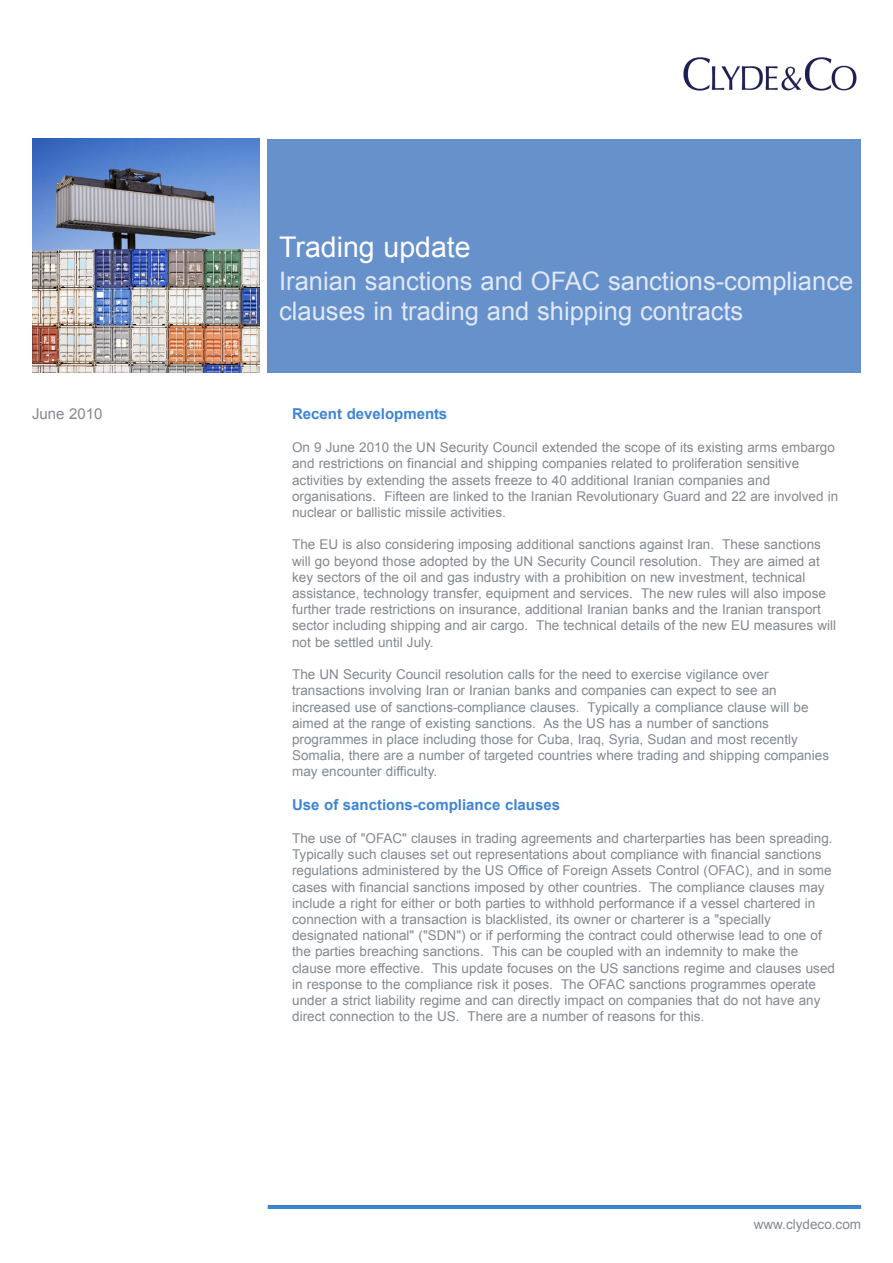
<style>
.page{position:relative;width:893px;height:1263px;background:#fff}
.page>*{position:absolute;margin:0;border:0;box-sizing:border-box;transform-origin:0 0}
.t1{font:28.5px "Arial";color:#fff}
.t2{font:25.5px/30.6px "Arial";color:#e1e8f5}
.t3{font:700 15px "Arial";color:#3e85d5}
.t4{font:15px "Arial";color:#82898f}
.t5{font:13.5px/16.2px "Arial";color:#82898f}
</style>
<div class="page">
<div style="left:268px;top:139px;width:593px;height:234px;background:#6691cb"></div>
<img style="left:683px;top:57px;width:174px;height:34px">
<svg style="left:268px;top:1205px;width:593px;height:4px;background:#3f81cd"></svg>
<img style="left:32px;top:139px;width:228px;height:234px">
<p class="t4" style="left:32px;top:406px;width:72px">June 2010</p>
<h1 class="t1" style="left:279px;top:232px;width:193px">Trading update</h1>
<h2 class="t2" style="left:279px;top:265px;width:576px">Iranian sanctions and OFAC sanctions-compliance clauses in trading and shipping contracts</h2>
<p class="t3" style="left:292px;top:406px;width:157px">Recent developments</p>
<p class="t5" style="left:292px;top:439px;width:548px">On 9 June 2010 the UN Security Council extended the scope of its existing arms embargo and restrictions on financial and shipping companies related to proliferation sensitive activities by extending the assets freeze to 40 additional Iranian companies and organisations. Fifteen are linked to the Iranian Revolutionary Guard and 22 are involved in nuclear or ballistic missile activities.</p>
<p class="t5" style="left:292px;top:537px;width:545px">The EU is also considering imposing additional sanctions against Iran. These sanctions will go beyond those adopted by the UN Security Council resolution. They are aimed at key sectors of the oil and gas industry with a prohibition on new investment, technical assistance, technology transfer, equipment and services. The new rules will also impose further trade restrictions on insurance, additional Iranian banks and the Iranian transport sector including shipping and air cargo. The technical details of the new EU measures will not be settled until July.</p>
<p class="t5" style="left:292px;top:666px;width:538px">The UN Security Council resolution calls for the need to exercise vigilance over transactions involving Iran or Iranian banks and companies can expect to see an increased use of sanctions-compliance clauses. Typically a compliance clause will be aimed at the range of existing sanctions. As the US has a number of sanctions programmes in place including those for Cuba, Iraq, Syria, Sudan and most recently Somalia, there are a number of targeted countries where trading and shipping companies may encounter difficulty.</p>
<p class="t3" style="left:292px;top:796px;width:270px">Use of sanctions-compliance clauses</p>
<p class="t5" style="left:292px;top:830px;width:544px">The use of "OFAC" clauses in trading agreements and charterparties has been spreading.<br>Typically such clauses set out representations about compliance with financial sanctions regulations administered by the US Office of Foreign Assets Control (OFAC), and in some cases with financial sanctions imposed by other countries. The compliance clauses may include a right for either or both parties to withhold performance if a vessel chartered in connection with a transaction is blacklisted, its owner or charterer is a "specially designated national" ("SDN") or if performing the contract could otherwise lead to one of the parties breaching sanctions. This can be coupled with an indemnity to make the clause more effective. This update focuses on the US sanctions regime and clauses used in response to the compliance risk it poses. The OFAC sanctions programmes operate under a strict liability regime and can directly impact on companies that do not have any direct connection to the US. There are a number of reasons for this.</p>
<p class="t5" style="left:754px;top:1216px;width:109px">www.clydeco.com</p>
</div>
